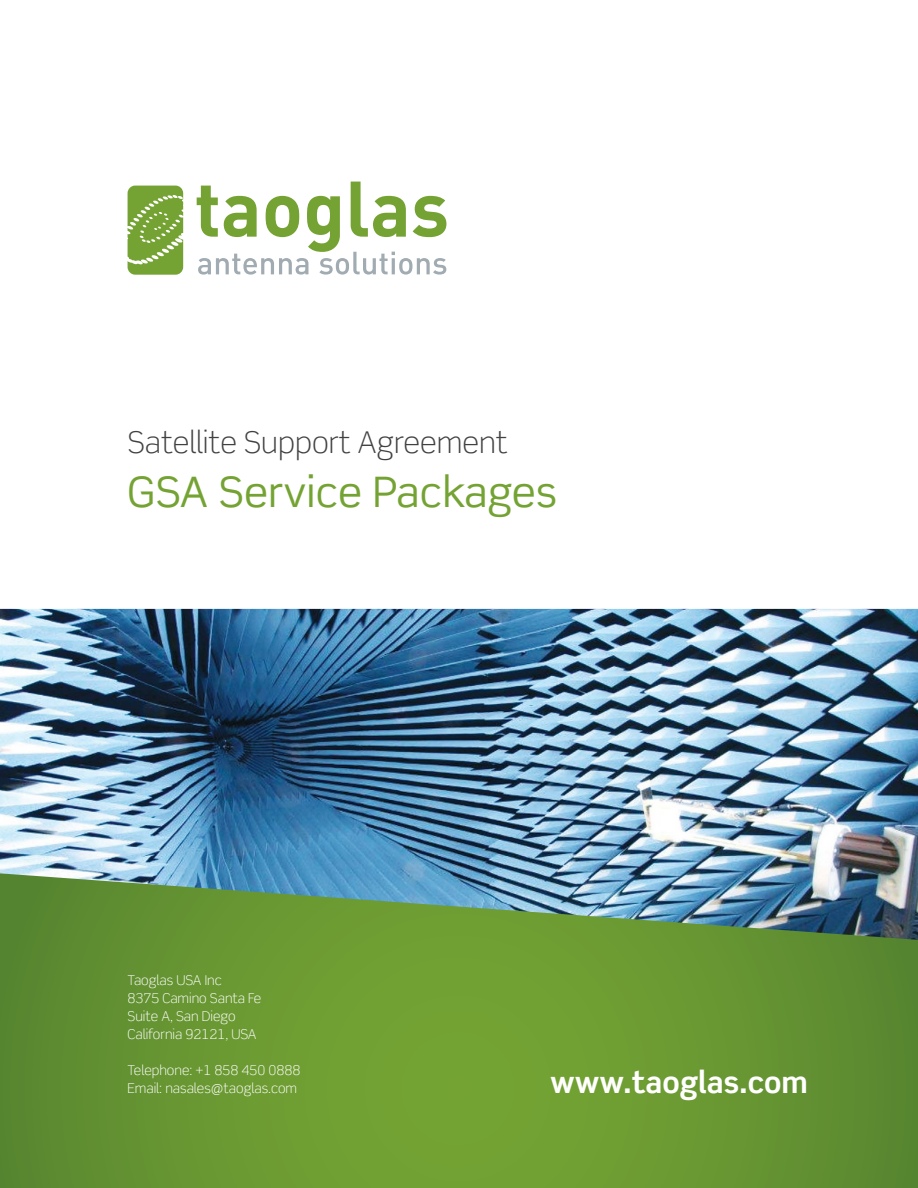
<style>
.page{position:relative;width:918px;height:1188px;background:#fff}
.page>*{position:absolute;margin:0;border:0;box-sizing:border-box;transform-origin:0 0}
.t1{font:42px "Scene Std";color:#74a333}
.t2{font:300 30px "Scene Std";color:#414042}
.t3{font:700 30px "Scene Std";color:#fff}
.t4{font:300 13.5px/18px "Scene Std";color:#fff}
</style>
<div class="page">
<img style="left:0;top:609px;width:918px;height:264px">
<svg style="left:0;top:873px;width:918px;height:315px;background:#67963f"></svg>
<svg style="left:197px;top:182px;width:249px;height:93px"></svg>
<svg style="left:128px;top:186px;width:55px;height:89px;background:#84ad4b"></svg>
<h2 class="t2" style="left:128px;top:424px;width:382px">Satellite Support Agreement</h2>
<h1 class="t1" style="left:128px;top:466px;width:432px">GSA Service Packages</h1>
<p class="t4" style="left:128px;top:971px;width:135px">Taoglas USA Inc<br>8375 Camino Santa Fe<br>Suite A, San Diego<br>California 92121, USA</p>
<p class="t4" style="left:128px;top:1061px;width:174px">Telephone: +1 858 450 0888<br>Email: nasales@taoglas.com</p>
<h2 class="t3" style="left:550px;top:1063px;width:259px">www.taoglas.com</h2>
</div>
